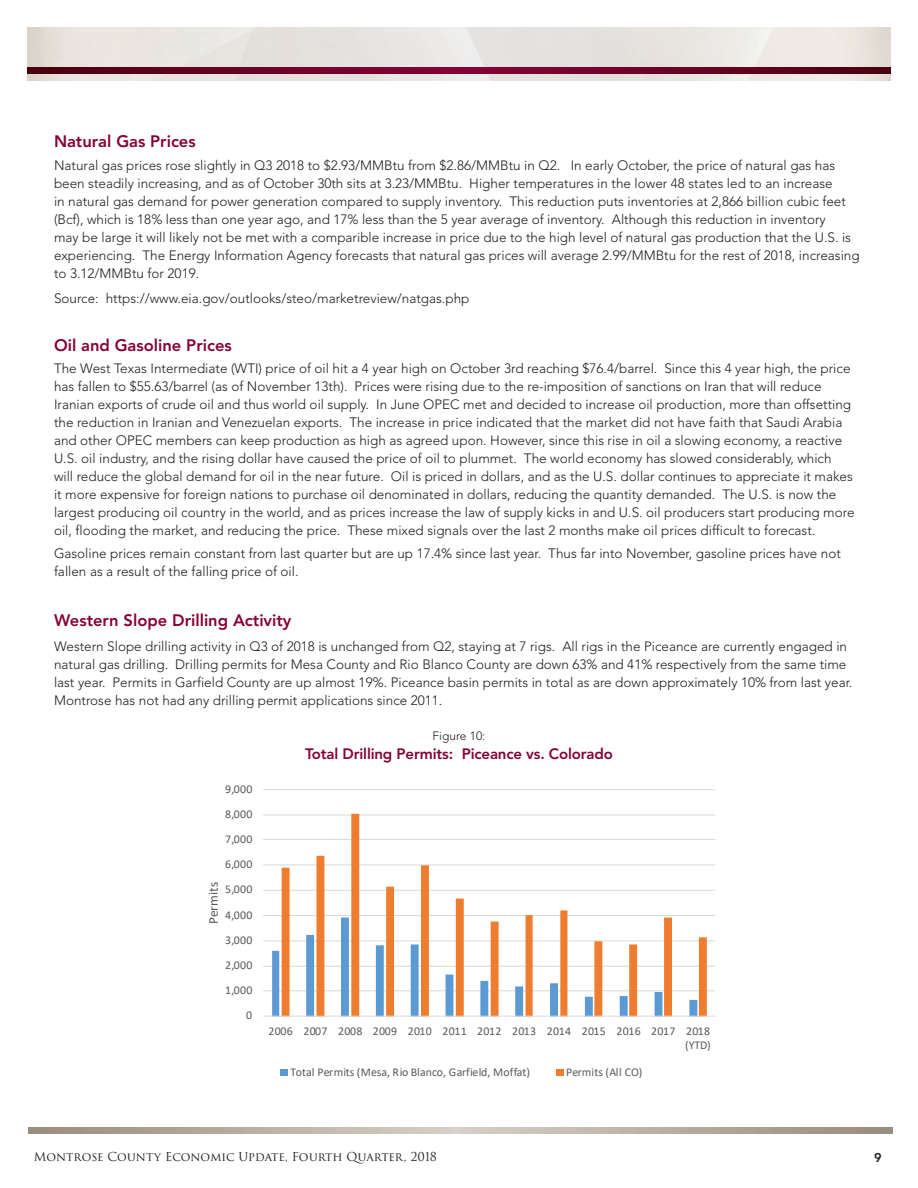
<style>
.page{position:relative;width:918px;height:1188px;background:#fff}
.page>*{position:absolute;margin:0;border:0;box-sizing:border-box;transform-origin:0 0}
.t1{font:800 16.5px "Avenir";color:#860037}
.t2{font:800 15px "Avenir";letter-spacing:-.01em;color:#860037}
.t3{font:300 13.5px/18px "Avenir";color:#231f20}
.t4{font:13.5px "Calibri";letter-spacing:.01em;color:#595959}
.t5{font:800 12.75px "Avenir";color:#231f20}
.t6{font:12px "Trajan Pro 3";color:#231f20}
.t7{font:300 12px "Avenir";color:#231f20}
.t8{font:11.85px/14.5px "Calibri";letter-spacing:.025em;color:#595959;text-align:right}
.t9{font:11.85px "Calibri";color:#595959}
</style>
<div class="page">
<img style="left:27px;top:27px;width:864px;height:54px">
<svg style="left:27px;top:68px;width:864px;height:6px;background:#680023"></svg>
<svg style="left:28px;top:1128px;width:864px;height:6px;background:#b8ada1"></svg>
<hr style="left:263px;top:990px;width:452px;height:1px;background:#dad9d8">
<hr style="left:263px;top:966px;width:452px;height:1px;background:#dad9d8">
<hr style="left:263px;top:941px;width:452px;height:1px;background:#dad9d8">
<hr style="left:263px;top:915px;width:452px;height:1px;background:#dad9d8">
<hr style="left:263px;top:890px;width:452px;height:1px;background:#dad9d8">
<hr style="left:263px;top:865px;width:452px;height:1px;background:#dad9d8">
<hr style="left:263px;top:839px;width:452px;height:1px;background:#dad9d8">
<hr style="left:263px;top:815px;width:452px;height:1px;background:#dad9d8">
<hr style="left:263px;top:789px;width:452px;height:1px;background:#dad9d8">
<svg style="left:272px;top:918px;width:10px;height:98px"></svg>
<svg style="left:282px;top:814px;width:425px;height:202px"></svg>
<hr style="left:263px;top:1016px;width:452px;height:1px;background:#dad9d8">
<div style="left:281px;top:1070px;width:7px;height:6px;background:#5c9ad3"></div>
<div style="left:556px;top:1070px;width:8px;height:6px;background:#ee7d2f"></div>
<p class="t1" style="left:54px;top:132px;width:143px">Natural Gas Prices</p>
<p class="t3" style="left:54px;top:157px;width:807px">Natural gas prices rose slightly in Q3 2018 to $2.93/MMBtu from $2.86/MMBtu in Q2. In early October, the price of natural gas has been steadily increasing, and as of October 30th sits at 3.23/MMBtu. Higher temperatures in the lower 48 states led to an increase<br>in natural gas demand for power generation compared to supply inventory. This reduction puts inventories at 2,866 billion cubic feet (Bcf), which is 18% less than one year ago, and 17% less than the 5 year average of inventory. Although this reduction in inventory<br>may be large it will likely not be met with a comparible increase in price due to the high level of natural gas production that the U.S. is experiencing. The Energy Information Agency forecasts that natural gas prices will average 2.99/MMBtu for the rest of 2018, increasing to 3.12/MMBtu for 2019.</p>
<p class="t3" style="left:54px;top:289px;width:417px">Source: https://www.eia.gov/outlooks/steo/marketreview/natgas.php</p>
<p class="t1" style="left:54px;top:335px;width:179px">Oil and Gasoline Prices</p>
<p class="t3" style="left:54px;top:360px;width:802px">The West Texas Intermediate (WTI) price of oil hit a 4 year high on October 3rd reaching $76.4/barrel. Since this 4 year high, the price has fallen to $55.63/barrel (as of November 13th). Prices were rising due to the re-imposition of sanctions on Iran that will reduce Iranian exports of crude oil and thus world oil supply. In June OPEC met and decided to increase oil production, more than offsetting the reduction in Iranian and Venezuelan exports. The increase in price indicated that the market did not have faith that Saudi Arabia and other OPEC members can keep production as high as agreed upon. However, since this rise in oil a slowing economy, a reactive U.S. oil industry, and the rising dollar have caused the price of oil to plummet. The world economy has slowed considerably, which<br>will reduce the global demand for oil in the near future. Oil is priced in dollars, and as the U.S. dollar continues to appreciate it makes it more expensive for foreign nations to purchase oil denominated in dollars, reducing the quantity demanded. The U.S. is now the largest producing oil country in the world, and as prices increase the law of supply kicks in and U.S. oil producers start producing more oil, flooding the market, and reducing the price. These mixed signals over the last 2 months make oil prices difficult to forecast.</p>
<p class="t3" style="left:54px;top:545px;width:788px">Gasoline prices remain constant from last quarter but are up 17.4% since last year. Thus far into November, gasoline prices have not fallen as a result of the falling price of oil.</p>
<p class="t1" style="left:54px;top:610px;width:239px">Western Slope Drilling Activity</p>
<p class="t3" style="left:54px;top:637px;width:800px">Western Slope drilling activity in Q3 of 2018 is unchanged from Q2, staying at 7 rigs. All rigs in the Piceance are currently engaged in natural gas drilling. Drilling permits for Mesa County and Rio Blanco County are down 63% and 41% respectively from the same time last year. Permits in Garfield County are up almost 19%. Piceance basin permits in total as are down approximately 10% from last year.<br>Montrose has not had any drilling permit applications since 2011.</p>
<p class="t7" style="left:433px;top:728px;width:54px">Figure 10:</p>
<p class="t2" style="left:305px;top:745px;width:309px">Total Drilling Permits: Piceance vs. Colorado</p>
<p class="t8" style="left:225px;top:781px;width:29px">9,000</p>
<p class="t8" style="left:225px;top:806px;width:29px">8,000</p>
<p class="t8" style="left:225px;top:832px;width:29px">7,000</p>
<p class="t8" style="left:225px;top:857px;width:29px">6,000</p>
<p class="t4" style="left:204px;top:924px;width:44px;rotate:-90deg">Permits</p>
<p class="t8" style="left:225px;top:882px;width:29px">5,000</p>
<p class="t8" style="left:225px;top:907px;width:29px">4,000</p>
<p class="t8" style="left:225px;top:932px;width:29px">3,000</p>
<p class="t8" style="left:225px;top:958px;width:29px">2,000</p>
<p class="t8" style="left:225px;top:983px;width:29px">1,000</p>
<p class="t8" style="left:246px;top:1008px;width:8px">0</p>
<p class="t8" style="left:269px;top:1023px;width:444px">2006 2007 2008 2009 2010 2011 2012 2013 2014 2015 2016 2017 2018 (YTD)</p>
<p class="t9" style="left:290px;top:1064px;width:241px">Total Permits (Mesa, Rio Blanco, Garfield, Moffat)</p>
<p class="t9" style="left:566px;top:1064px;width:78px">Permits (All CO)</p>
<p class="t6" style="left:34px;top:1148px;width:405px">Montrose County Economic Update, Fourth Quarter, 2018</p>
<p class="t5" style="left:874px;top:1150px;width:9px">9</p>
</div>
